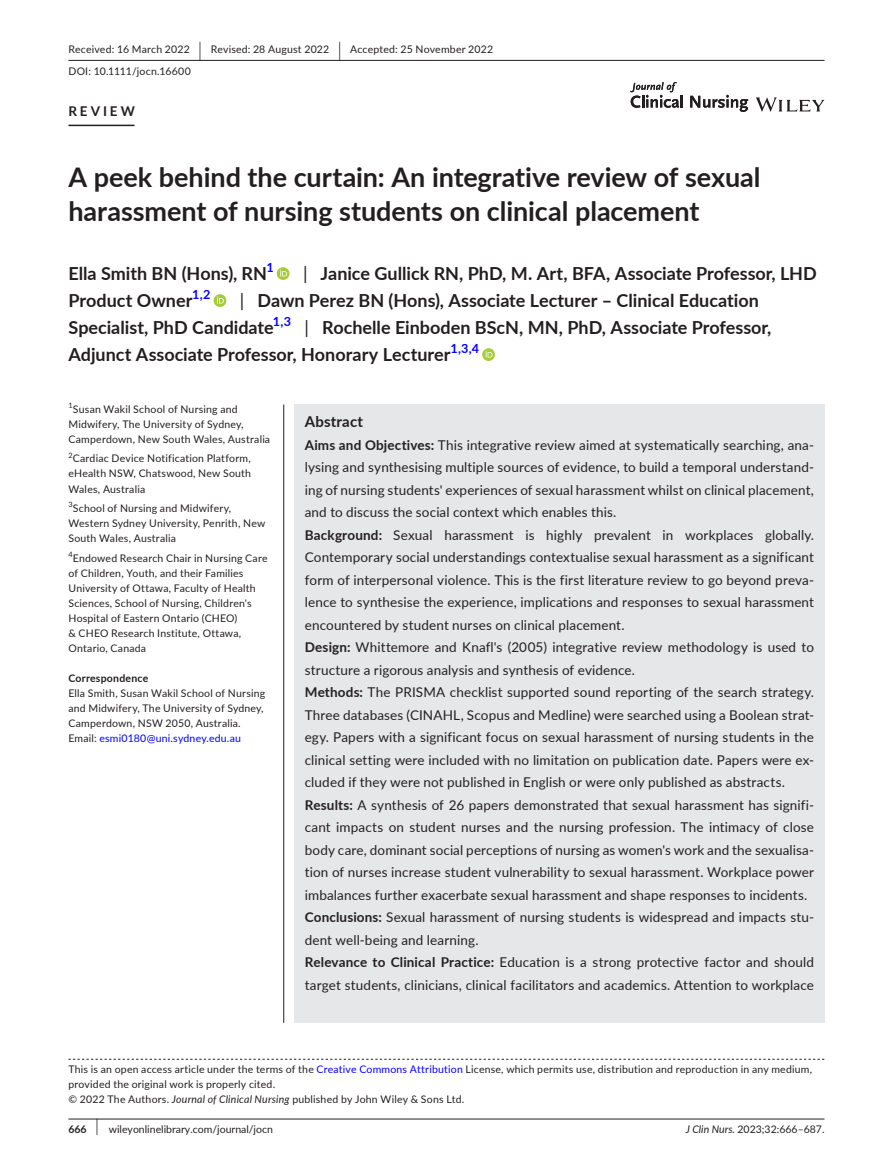
<style>
.page{position:relative;width:893px;height:1174px;background:#fff}
.page>*{position:absolute;margin:0;border:0;box-sizing:border-box;transform-origin:0 0}
.t1{font:700 27px/34.5px "Lato";letter-spacing:-.005em;color:#231f20}
.t2{font:700 18px/27px "Lato";color:#231f20}
.t3{font:700 15px "Lato";letter-spacing:.015em;color:#231f20}
.t4{font:13.5px/22.5px "Lato";letter-spacing:.01em;color:#231f20}
.t5{font:700 13.5px "Lato";letter-spacing:.215em;color:#231f20}
.t6{font:700 12.6px "Lato";color:#00f}
.t7{font:10.5px/15px "Lato";letter-spacing:.02em;color:#231f20}
.t8{font:10.5px "Lato";color:#231f20}
.t9{font:700 10.5px "Lato";letter-spacing:.02em;color:#231f20}
.s1{font-size:19.65px}
.s2{font-weight:400}
.s3{color:#00f}
.s4{font-weight:700}
.s5{font-style:italic}
.s6{font-size:17.4px}
</style>
<div class="page">
<hr style="left:68px;top:1118px;width:756px;height:1px;background:#231f20">
<svg style="left:756px;top:97px;width:68px;height:15px"></svg>
<svg style="left:630px;top:82px;width:53px;height:26px"></svg>
<svg style="left:690px;top:95px;width:58px;height:17px"></svg>
<hr style="left:68px;top:60px;width:756px;height:1px;background:#231f20">
<hr style="left:68px;top:125px;width:67px;height:1px;background:#231f20">
<svg style="left:277px;top:267px;width:12px;height:13px"></svg>
<svg style="left:280px;top:269px;width:7px;height:7px"></svg>
<svg style="left:214px;top:294px;width:12px;height:13px"></svg>
<svg style="left:217px;top:296px;width:7px;height:7px"></svg>
<svg style="left:482px;top:348px;width:13px;height:13px"></svg>
<svg style="left:486px;top:350px;width:6px;height:7px"></svg>
<svg style="left:68px;top:1058px;width:756px;height:1px"></svg>
<div style="left:294px;top:404px;width:530px;height:618px;background:#e6e7e9"></div>
<hr style="left:283px;top:404px;width:1px;height:618px;background:#231f20">
<p class="t7" style="left:68px;top:38px;width:426px;line-height:21.8px">Received: 16 March 2022 <span class="s1">|</span> Revised: 28 August 2022 <span class="s1">|</span> Accepted: 25 November 2022<br>DOI: 10.1111/jocn.16600</p>
<p class="t5" style="left:68px;top:101px;width:68px">REVIEW</p>
<h1 class="t1" style="left:68px;top:159px;width:694px">A peek behind the curtain: An integrative review of sexual harassment of nursing students on clinical placement</h1>
<h2 class="t2" style="left:68px;top:259px;width:200px">Ella Smith BN (Hons), RN</h2>
<p class="t6" style="left:266px;top:258px;width:9px">1</p>
<h2 class="t2" style="left:303px;top:259px;width:515px"><span class="s2">|</span> Janice Gullick RN, PhD, M. Art, BFA, Associate Professor, LHD</h2>
<h2 class="t2" style="left:68px;top:286px;width:125px">Product Owner</h2>
<p class="t6" style="left:192px;top:285px;width:20px">1,2</p>
<h2 class="t2" style="left:68px;top:286px;width:692px;text-indent:171px"><span class="s2">|</span> Dawn Perez BN (Hons), Associate Lecturer – Clinical Education<br>Specialist, PhD Candidate</h2>
<p class="t6" style="left:273px;top:312px;width:20px">1,3</p>
<h2 class="t2" style="left:68px;top:313px;width:704px;text-indent:236px"><span class="s2">|</span> Rochelle Einboden BScN, MN, PhD, Associate Professor,<br>Adjunct Associate Professor, Honorary Lecturer</h2>
<p class="t6" style="left:450px;top:339px;width:30px">1,3,4</p>
<p class="t7" style="left:68px;top:401px;width:203px"><sup>1</sup>Susan Wakil School of Nursing and<br>Midwifery, The University of Sydney,<br>Camperdown, New South Wales, Australia</p>
<p class="t7" style="left:68px;top:451px;width:184px;text-align:justify"><sup>2</sup>Cardiac Device Notification Platform, eHealth NSW, Chatswood, New South Wales, Australia</p>
<p class="t7" style="left:68px;top:500px;width:198px"><sup>3</sup>School of Nursing and Midwifery,<br>Western Sydney University, Penrith, New<br>South Wales, Australia</p>
<p class="t7" style="left:68px;top:550px;width:201px"><sup>4</sup>Endowed Research Chair in Nursing Care of Children, Youth, and their Families University of Ottawa, Faculty of Health Sciences, School of Nursing, Children's Hospital of Eastern Ontario (CHEO)<br>&amp; CHEO Research Institute, Ottawa, Ontario, Canada</p>
<p class="t9" style="left:68px;top:670px;width:81px">Correspondence</p>
<p class="t7" style="left:68px;top:685px;width:198px">Ella Smith, Susan Wakil School of Nursing and Midwifery, The University of Sydney, Camperdown, NSW 2050, Australia.<br>Email: <span class="s3">esmi0180@uni.sydney.edu.au</span></p>
<p class="t3" style="left:305px;top:410px;width:60px">Abstract</p>
<p class="t4" style="left:305px;top:433px;width:511px"><span class="s4">Aims and Objectives:</span> This integrative review aimed at systematically searching, ana&shy;lysing and synthesising multiple sources of evidence, to build a temporal understand&shy;ing of nursing students' experiences of sexual harassment whilst on clinical placement, and to discuss the social context which enables this.<br><span class="s4">Background:</span> Sexual harassment is highly prevalent in workplaces globally.<br>Contemporary social understandings contextualise sexual harassment as a significant form of interpersonal violence. This is the first literature review to go beyond preva&shy;lence to synthesise the experience, implications and responses to sexual harassment encountered by student nurses on clinical placement.<br><span class="s4">Design:</span> Whittemore and Knafl's (2005) integrative review methodology is used to structure a rigorous analysis and synthesis of evidence.<br><span class="s4">Methods:</span> The PRISMA checklist supported sound reporting of the search strategy.<br>Three databases (CINAHL, Scopus and Medline) were searched using a Boolean strat&shy;egy. Papers with a significant focus on sexual harassment of nursing students in the clinical setting were included with no limitation on publication date. Papers were ex&shy;cluded if they were not published in English or were only published as abstracts.<br><span class="s4">Results:</span> A synthesis of 26 papers demonstrated that sexual harassment has signifi&shy;cant impacts on student nurses and the nursing profession. The intimacy of close body care, dominant social perceptions of nursing as women's work and the sexualisa&shy;tion of nurses increase student vulnerability to sexual harassment. Workplace power imbalances further exacerbate sexual harassment and shape responses to incidents.<br><span class="s4">Conclusions:</span> Sexual harassment of nursing students is widespread and impacts stu&shy;dent well-being and learning.<br><span class="s4">Relevance to Clinical Practice:</span> Education is a strong protective factor and should target students, clinicians, clinical facilitators and academics. Attention to workplace</p>
<p class="t7" style="left:68px;top:1061px;width:745px">This is an open access article under the terms of the <span class="s3">Creative Commons Attribution</span> License, which permits use, distribution and reproduction in any medium, provided the original work is properly cited.<br>© 2022 The Authors. <span class="s5">Journal of Clinical Nursing</span> published by John Wiley &amp; Sons Ltd.</p>
<p class="t8" style="left:68px;top:1121px;width:206px"><span class="s4">666</span> <span class="s6">|</span> wileyonlinelibrary.com/journal/jocn</p>
<p class="t8" style="left:686px;top:1121px;width:140px"><span class="s5">J Clin Nurs.</span> 2023;32:666–687.</p>
</div>
